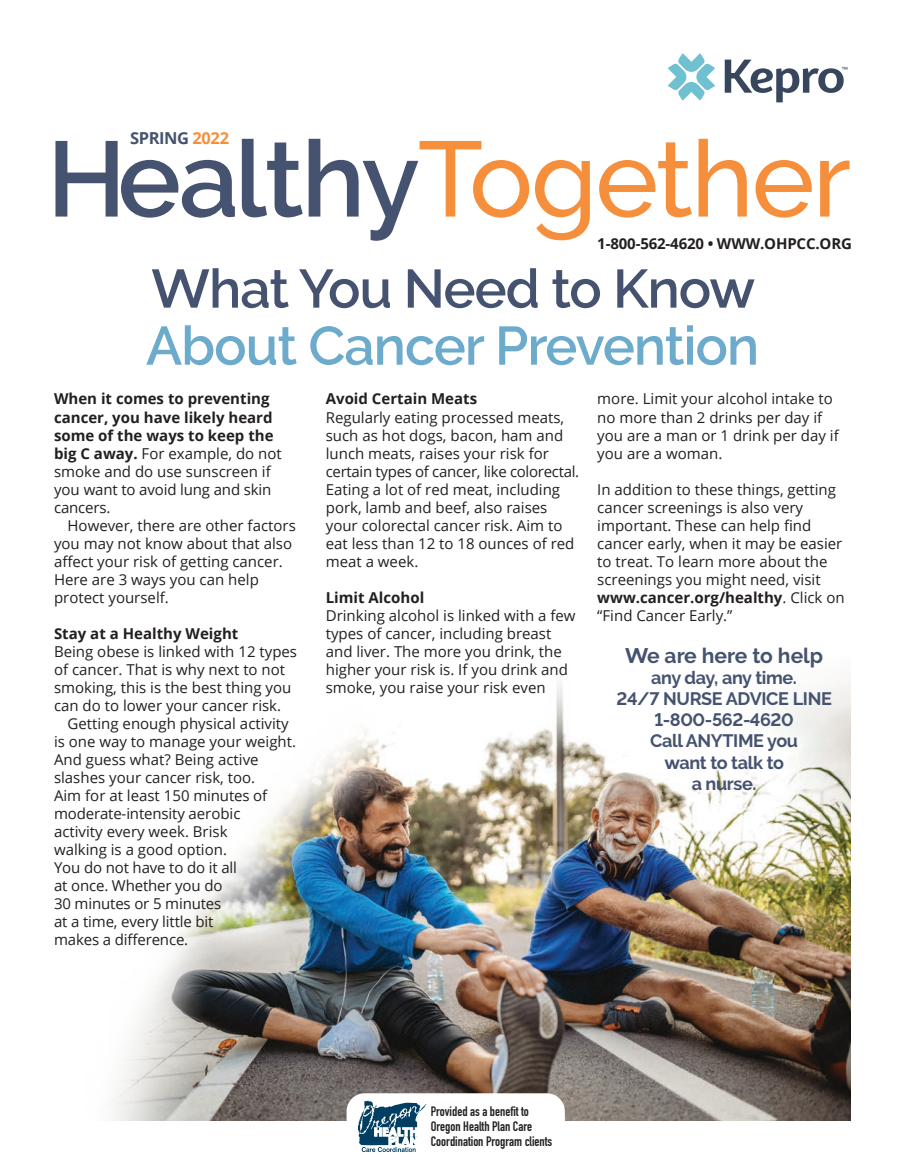
<style>
.page{position:relative;width:905px;height:1175px;background:#fff}
.page>*{position:absolute;margin:0;border:0;box-sizing:border-box;transform-origin:0 0}
.t1{font:500 106.5px "Raleway";letter-spacing:-.02em;color:#f68f3c}
.t2{font:600 54px "Raleway";letter-spacing:-.02em;color:#6dabcd}
.t3{font:600 54px "Raleway";letter-spacing:-.02em;color:#465370}
.t4{font:700 21px "Raleway";color:#465370}
.t5{font:700 18px/21px "Raleway";letter-spacing:-.02em;color:#465370;text-align:center}
.t6{font:700 16.5px "Open Sans";letter-spacing:-.025em;color:#465370}
.t7{font:15px/18px "Open Sans";color:#231f20}
.t8{font:700 15px/18px "Open Sans";color:#231f20}
.t9{font:700 13.5px/15px "DIN Condensed";color:#231f20}
.s1{color:#f68f3c}
.s2{font-weight:600;color:#465370}
.s3{font-weight:400}
.s4{font-weight:700}
</style>
<div class="page">
<img style="left:110px;top:680px;width:740px;height:440px">
<svg style="left:346px;top:1093px;width:219px;height:60px"></svg>
<svg style="left:724px;top:60px;width:123px;height:42px"></svg>
<svg style="left:668px;top:53px;width:47px;height:47px"></svg>
<p class="t6" style="left:130px;top:126px;width:101px">SPRING <span class="s1">2022</span></p>
<h1 class="t1" style="left:47px;top:117px;width:805px"><span class="s2">Healthy</span>Together</h1>
<p class="t8" style="left:597px;top:234px;width:256px">1-800-562-4620 • WWW.OHPCC.ORG</p>
<h2 class="t3" style="left:151px;top:257px;width:605px">What You Need to Know</h2>
<h2 class="t2" style="left:146px;top:314px;width:614px">About Cancer Prevention</h2>
<p class="t8" style="left:54px;top:390px;width:229px">When it comes to preventing cancer, you have likely heard some of the ways to keep the big C away. <span class="s3">For example, do not smoke and do use sunscreen if you want to avoid lung and skin cancers.</span></p>
<p class="t7" style="left:54px;top:515px;width:243px;text-indent:14px">However, there are other factors you may not know about that also affect your risk of getting cancer.<br>Here are 3 ways you can help protect yourself.</p>
<p class="t8" style="left:54px;top:624px;width:186px">Stay at a Healthy Weight</p>
<p class="t7" style="left:54px;top:641px;width:244px">Being obese is linked with 12 types of cancer. That is why next to not smoking, this is the best thing you can do to lower your cancer risk.</p>
<p class="t7" style="left:54px;top:713px;width:243px;text-indent:14px">Getting enough physical activity is one way to manage your weight.<br>And guess what? Being active slashes your cancer risk, too.<br>Aim for at least 150 minutes of moderate-intensity aerobic<br>activity every week. Brisk<br>walking is a good option.<br>You do not have to do it all<br>at once. Whether you do<br>30 minutes or 5 minutes<br>at a time, every little bit<br>makes a difference.</p>
<p class="t8" style="left:326px;top:390px;width:153px">Avoid Certain Meats</p>
<p class="t7" style="left:326px;top:407px;width:255px">Regularly eating processed meats, such as hot dogs, bacon, ham and lunch meats, raises your risk for certain types of cancer, like colorectal.<br>Eating a lot of red meat, including pork, lamb and beef, also raises your colorectal cancer risk. Aim to eat less than 12 to 18 ounces of red meat a week.</p>
<p class="t8" style="left:326px;top:588px;width:100px">Limit Alcohol</p>
<p class="t7" style="left:326px;top:605px;width:251px">Drinking alcohol is linked with a few types of cancer, including breast and liver. The more you drink, the higher your risk is. If you drink and smoke, you raise your risk even</p>
<p class="t7" style="left:597px;top:389px;width:243px">more. Limit your alcohol intake to no more than 2 drinks per day if you are a man or 1 drink per day if you are a woman.</p>
<p class="t7" style="left:597px;top:479px;width:249px">In addition to these things, getting cancer screenings is also very important. These can help find cancer early, when it may be easier to treat. To learn more about the screenings you might need, visit <span class="s4">www.cancer.org/healthy</span>. Click on “Find Cancer Early.”</p>
<h3 class="t4" style="left:625px;top:644px;width:200px">We are here to help</h3>
<p class="t5" style="left:616px;top:667px;width:217px">any day, any time.<br>24/7 NURSE ADVICE LINE<br>1-800-562-4620<br>Call ANYTIME you<br>want to talk to<br>a nurse.</p>
<p class="t9" style="left:431px;top:1104px;width:123px">Provided as a benefit to<br>Oregon Health Plan Care<br>Coordination Program clients</p>
</div>
